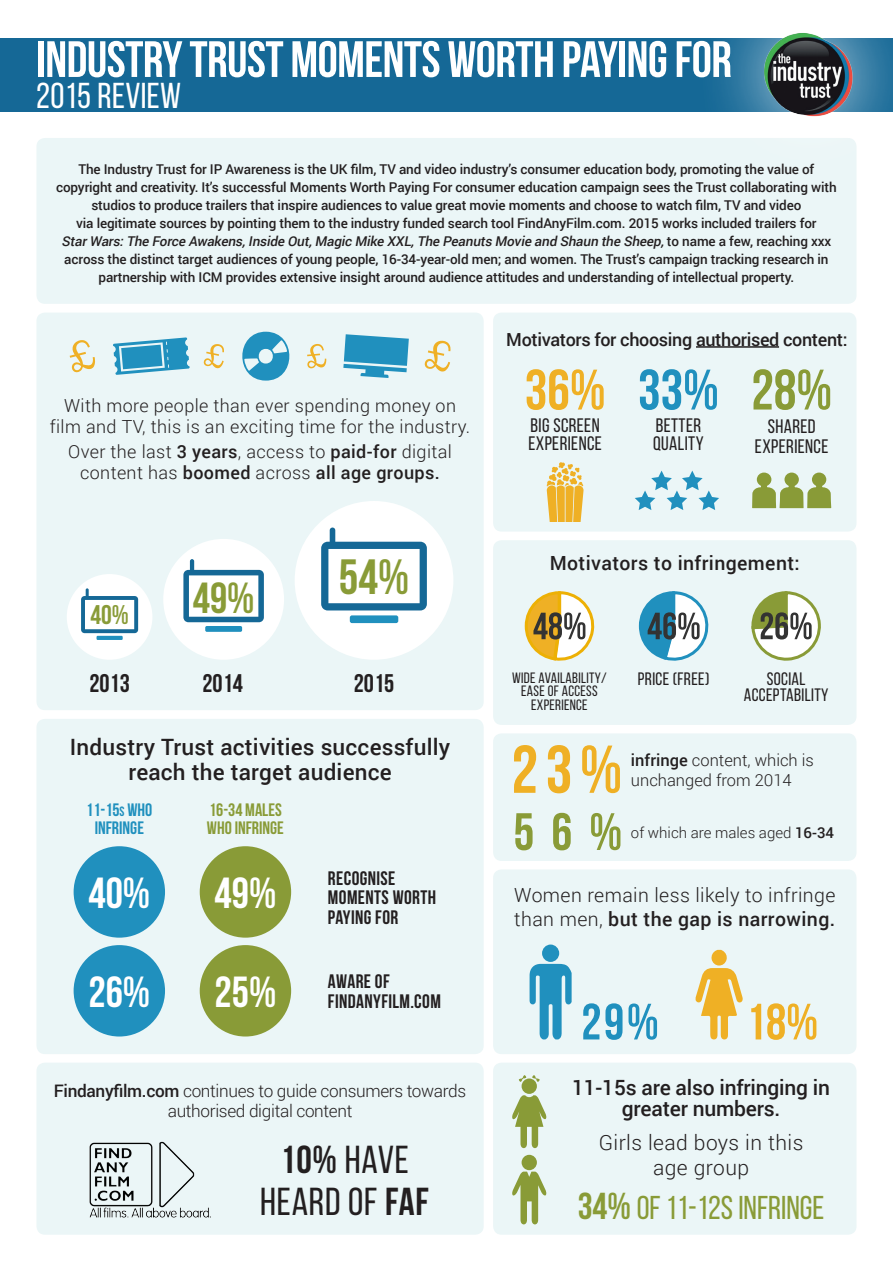
<style>
.page{position:relative;width:893px;height:1263px;background:#fff}
.page>*{position:absolute;margin:0;border:0;box-sizing:border-box;transform-origin:0 0}
.t1{font:700 67.5px "Bebas Neue";color:#efb025}
.t2{font:700 57px "Bebas Neue";color:#efb025}
.t3{font:700 57px "Bebas Neue";color:#2090be}
.t4{font:700 57px "Bebas Neue";color:#899b37}
.t5{font:700 52.5px "Bebas Neue";color:#899b37}
.t6{font:700 51px "Bebas Neue";letter-spacing:-.01em;color:#fff}
.t7{font:700 51px "Bebas Neue";color:#2090be}
.t8{font:700 51px "Bebas Neue";color:#efb025}
.t9{font:700 49.5px "Bebas Neue";color:#899b37}
.t10{font:700 43.5px "Bebas Neue";color:#fff}
.t11{font:700 43.5px "Bebas Neue";color:#899b37}
.t12{font:39px/42px "Bebas Neue";letter-spacing:.02em;color:#231f20;text-align:center}
.t13{font:36px "Bebas Neue";letter-spacing:.01em;color:#fff}
.t14{font:33px "Bebas Neue";color:#899b37}
.t15{font:700 27px "Bebas Neue";color:#899b37}
.t16{font:700 25.5px "Bebas Neue";color:#231f20}
.t17{font:500 22.5px/25.5px "Roboto";letter-spacing:.01em;color:#231f20;text-align:center}
.t18{font:500 21px/21px "Roboto";letter-spacing:-.01em;color:#231f20;text-align:center}
.t19{font:300 21px/25.2px "Roboto";letter-spacing:.02em;color:#231f20;text-align:center}
.t20{font:300 19.5px/24px "Roboto";letter-spacing:.02em;color:#231f20}
.t21{font:700 19.5px/19.5px "Bebas Neue";letter-spacing:.02em;color:#231f20}
.t22{font:19.5px/18px "Bebas Neue";letter-spacing:.02em;color:#231f20}
.t23{font:500 19.5px "Roboto";letter-spacing:.02em;color:#231f20}
.t24{font:300 18px/21px "Roboto";letter-spacing:.02em;color:#231f20;text-align:center}
.t25{font:500 18px "Roboto";letter-spacing:-.02em;color:#231f20}
.t26{font:18px/16.5px "Bebas Neue";letter-spacing:.02em;color:#231f20;text-align:center}
.t27{font:700 18px/18px "Bebas Neue";color:#899b37}
.t28{font:700 18px/18px "Bebas Neue";color:#2090be;text-align:center}
.t29{font:300 17.25px/20.7px "Roboto";letter-spacing:-.02em;color:#231f20;text-align:center}
.t30{font:300 16.5px/19.8px "Roboto";color:#231f20}
.t31{font:15px/13.5px "Bebas Neue";letter-spacing:.02em;color:#231f20;text-align:center}
.t32{font:300 15px "Roboto";color:#231f20}
.t33{font:500 13.5px/18px "Roboto";letter-spacing:-.01em;color:#231f20;text-align:center}
.s1{font-style:italic}
.s2{font-weight:500}
.s3{font-size:13.5px}
.s4{font-weight:700}
.s5{font-weight:700;font-size:37.5px}
</style>
<div class="page">
<div style="left:0;top:39px;width:893px;height:73px;background:#156896"></div>
<div style="left:493px;top:733px;width:363px;height:128px;background:#ebf6f7;border-radius:9px"></div>
<div style="left:493px;top:869px;width:363px;height:185px;background:#ebf6f7;border-radius:9px"></div>
<svg style="left:696px;top:950px;width:47px;height:89px"></svg>
<svg style="left:530px;top:964px;width:42px;height:75px"></svg>
<div style="left:542px;top:944px;width:17px;height:18px;background:#2090be;border-radius:50%"></div>
<div style="left:36px;top:313px;width:448px;height:397px;background:#ebf6f7;border-radius:9px"></div>
<div style="left:67px;top:574px;width:85px;height:86px;background:#fff;border-radius:50%"></div>
<svg style="left:81px;top:588px;width:57px;height:45px"></svg>
<hr style="left:97px;top:636px;width:26px;height:4px;background:#2090be">
<div style="left:163px;top:539px;width:121px;height:121px;background:#fff;border-radius:50%"></div>
<svg style="left:183px;top:559px;width:81px;height:63px"></svg>
<div style="left:205px;top:626px;width:37px;height:6px;background:#2090be;border-radius:2px"></div>
<div style="left:295px;top:501px;width:158px;height:159px;background:#fff;border-radius:50%"></div>
<svg style="left:321px;top:527px;width:106px;height:83px"></svg>
<div style="left:350px;top:615px;width:48px;height:8px;background:#2090be;border-radius:2px"></div>
<svg style="left:113px;top:337px;width:77px;height:38px"></svg>
<svg style="left:343px;top:334px;width:66px;height:44px"></svg>
<svg style="left:242px;top:331px;width:48px;height:50px"></svg>
<svg style="left:70px;top:340px;width:25px;height:32px"></svg>
<svg style="left:425px;top:341px;width:26px;height:31px"></svg>
<svg style="left:307px;top:344px;width:19px;height:24px"></svg>
<svg style="left:204px;top:344px;width:20px;height:24px"></svg>
<div style="left:493px;top:1062px;width:363px;height:173px;background:#ebf6f7;border-radius:9px"></div>
<div style="left:522px;top:1155px;width:15px;height:15px;background:#899b37;border-radius:50%"></div>
<svg style="left:512px;top:1171px;width:35px;height:53px"></svg>
<svg style="left:519px;top:1075px;width:7px;height:7px"></svg>
<svg style="left:532px;top:1075px;width:8px;height:7px"></svg>
<div style="left:522px;top:1078px;width:15px;height:16px;background:#899b37;border-radius:50%"></div>
<svg style="left:512px;top:1095px;width:35px;height:53px"></svg>
<div style="left:493px;top:313px;width:363px;height:218px;background:#ebf6f7;border-radius:9px"></div>
<hr style="left:696px;top:346px;width:83px;height:2px;background:#231f20">
<svg style="left:635px;top:471px;width:84px;height:39px"></svg>
<svg style="left:752px;top:473px;width:79px;height:35px"></svg>
<svg style="left:547px;top:462px;width:36px;height:59px"></svg>
<div style="left:493px;top:540px;width:363px;height:185px;background:#ebf6f7;border-radius:9px"></div>
<svg style="left:524px;top:591px;width:71px;height:70px"></svg>
<svg style="left:638px;top:591px;width:71px;height:70px"></svg>
<svg style="left:751px;top:591px;width:70px;height:70px"></svg>
<div style="left:36px;top:719px;width:448px;height:335px;background:#ebf6f7;border-radius:9px"></div>
<div style="left:74px;top:846px;width:91px;height:92px;background:#2090be;border-radius:50%"></div>
<div style="left:200px;top:846px;width:91px;height:92px;background:#899b37;border-radius:50%"></div>
<div style="left:74px;top:945px;width:91px;height:91px;background:#2090be;border-radius:50%"></div>
<div style="left:200px;top:945px;width:91px;height:91px;background:#899b37;border-radius:50%"></div>
<div style="left:36px;top:138px;width:820px;height:166px;background:#ebf6f7;border-radius:9px"></div>
<div style="left:36px;top:1062px;width:448px;height:173px;background:#ebf6f7;border-radius:9px"></div>
<img style="left:89px;top:1141px;width:122px;height:77px">
<div style="left:693px;top:0;width:200px;height:188px;background:#fff;opacity:.9"></div>
<img style="left:761px;top:30px;width:96px;height:91px">
<p class="t6" style="left:36px;top:31px;width:697px">INDUSTRY TRUST MOMENTS WORTH PAYING FOR</p>
<p class="t13" style="left:36px;top:77px;width:147px">2015 REVIEW</p>
<p class="t33" style="left:56px;top:160px;width:782px">The Industry Trust for IP Awareness is the UK film, TV and video industry’s consumer education body, promoting the value of copyright and creativity. It’s successful Moments Worth Paying For consumer education campaign sees the Trust collaborating with studios to produce trailers that inspire audiences to value great movie moments and choose to watch film, TV and video<br>via legitimate sources by pointing them to the industry funded search tool FindAnyFilm.com. 2015 works included trailers for <span class="s1">StarWars:The Force Awakens,Inside Out,Magic Mike XXL,The Peanuts Movie and Shaun the Sheep,</span>t o n a m e a f e w, r e a c h i n g x x x across the distinct target audiences of young people, 16-34-year-old men; and women. The Trust’s campaign tracking research in partnership with ICM provides extensive insight around audience attitudes and understanding of intellectual property.</p>
<p class="t24" style="left:50px;top:395px;width:422px">With more people than ever spending money on film and TV, this is an exciting time for the industry.</p>
<p class="t24" style="left:68px;top:441px;width:385px">Over the last <span class="s2">3 years</span>, access to <span class="s2">paid-for</span> digital content has <span class="s2">boomed</span> across <span class="s2">all age groups.</span></p>
<p class="t15" style="left:90px;top:600px;width:40px">40%</p>
<p class="t11" style="left:193px;top:574px;width:63px">49%</p>
<p class="t9" style="left:339px;top:550px;width:72px">54%</p>
<p class="t16" style="left:89px;top:669px;width:42px">2013</p>
<p class="t16" style="left:202px;top:669px;width:42px">2014</p>
<p class="t16" style="left:354px;top:669px;width:42px">2015</p>
<p class="t17" style="left:70px;top:733px;width:382px">Industry Trust activities successfully reach the target audience</p>
<p class="t28" style="left:86px;top:800px;width:68px">11-15<span class="s3">S</span> WHO<br>INFRINGE</p>
<p class="t27" style="left:207px;top:800px;width:79px">16-34 MALES<br>WHO INFRINGE</p>
<p class="t10" style="left:88px;top:869px;width:63px">40%</p>
<p class="t10" style="left:215px;top:869px;width:63px">49%</p>
<p class="t10" style="left:88px;top:968px;width:63px">26%</p>
<p class="t10" style="left:215px;top:968px;width:63px">25%</p>
<p class="t21" style="left:328px;top:868px;width:110px">RECOGNISE<br>MOMENTS WORTH<br>PAYING FOR</p>
<p class="t21" style="left:328px;top:972px;width:114px">AWARE OF<br>FINDANYFILM.COM</p>
<p class="t29" style="left:54px;top:1079px;width:414px"><span class="s2">Findanyfilm.com</span> continues to guide consumers towards authorised digital content</p>
<p class="t12" style="left:260px;top:1138px;width:170px"><span class="s4">10%</span> HAVE<br>HEARD OF <span class="s4">FAF</span></p>
<p class="t25" style="left:506px;top:327px;width:343px">Motivators for choosing authorised content:</p>
<p class="t2" style="left:525px;top:359px;width:82px">36%</p>
<p class="t22" style="left:528px;top:416px;width:75px">BIG SCREEN<br>EXPERIENCE</p>
<p class="t3" style="left:638px;top:359px;width:82px">33%</p>
<p class="t22" style="left:653px;top:416px;width:52px">BETTER<br>QUALITY</p>
<p class="t4" style="left:751px;top:359px;width:82px">28%</p>
<p class="t22" style="left:755px;top:417px;width:75px;line-height:19.5px;text-align:center">SHARED<br>EXPERIENCE</p>
<p class="t23" style="left:550px;top:549px;width:252px">Motivators to infringement:</p>
<p class="t31" style="left:512px;top:670px;width:96px">WIDE AVAILABILITY/<br>EASE OF ACCESS<br>EXPERIENCE</p>
<p class="t26" style="left:638px;top:670px;width:73px">PRICE (FREE)</p>
<p class="t26" style="left:744px;top:670px;width:86px">SOCIAL<br>ACCEPTABILITY</p>
<p class="t1" style="left:511px;top:732px;width:112px">23%</p>
<p class="t5" style="left:513px;top:803px;width:110px">56%</p>
<p class="t20" style="left:514px;top:882px;width:323px">Women remain less likely to infringe than men, <span class="s2">but the gap is narrowing.</span></p>
<p class="t30" style="left:631px;top:750px;width:184px"><span class="s2">infringe</span> content, which is unchanged from 2014</p>
<p class="t32" style="left:631px;top:822px;width:205px">of which are males aged <span class="s2">16-34</span></p>
<p class="t7" style="left:581px;top:994px;width:79px">29%</p>
<p class="t8" style="left:746px;top:994px;width:74px">18%</p>
<p class="t18" style="left:572px;top:1076px;width:259px">11-15s are also infringing in greater numbers.</p>
<p class="t19" style="left:599px;top:1129px;width:206px">Girls lead boys in this age group</p>
<p class="t14" style="left:578px;top:1190px;width:248px"><span class="s5">34%</span> OF 11-12S INFRINGE</p>
</div>
